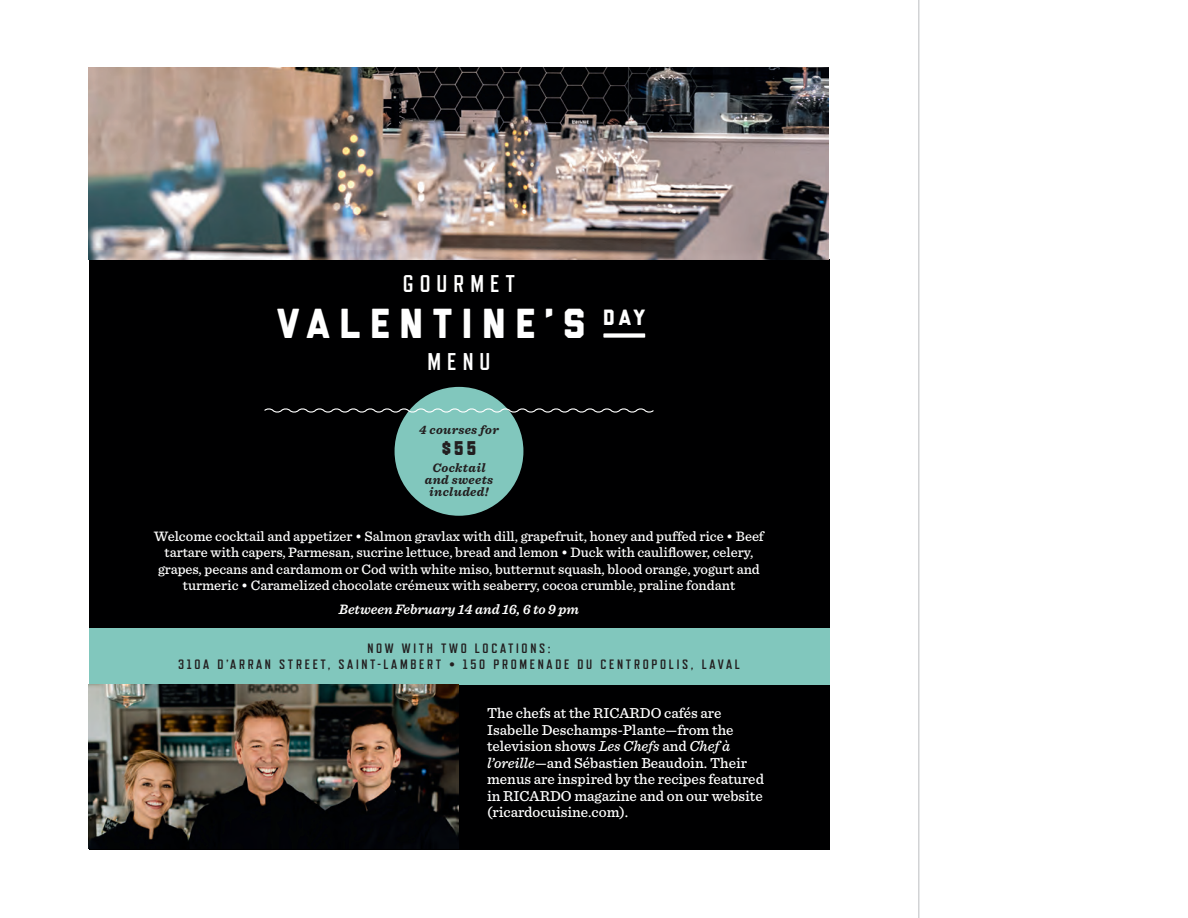
<style>
.page{position:relative;width:1188px;height:918px;background:#fff}
.page>*{position:absolute;margin:0;border:0;box-sizing:border-box;transform-origin:0 0}
.t1{font:800 42px "Liberator";letter-spacing:.23em;color:#fff}
.t2{font:700 24.15px "Refrigerator Deluxe";letter-spacing:.25em;color:#fff}
.t3{font:800 22.05px "Liberator";color:#fff}
.t4{font:800 19.8px "Refrigerator Deluxe";color:#231f20}
.t5{font:500 15px/16.5px "Sentinel";color:#fff}
.t6{font:500 14.25px/16.5px "Sentinel";color:#fff;text-align:center}
.t7{font:italic 600 14.25px "Sentinel";color:#fff}
.t8{font:700 13.5px "Refrigerator Deluxe";letter-spacing:.2em;color:#231f20}
.t9{font:italic 700 12.75px/12px "Sentinel";letter-spacing:.03em;color:#231f20;text-align:center}
.s1{font-style:italic}
</style>
<div class="page">
<hr style="left:919px;top:0;width:1px;height:918px;background:#bcbdc0">
<div style="left:89px;top:259px;width:740px;height:370px;background:#000001"></div>
<div style="left:395px;top:387px;width:128px;height:129px;background:#81c7bd;border-radius:50%"></div>
<svg style="left:264px;top:407px;width:390px;height:7px"></svg>
<div style="left:89px;top:629px;width:740px;height:56px;background:#81c7bd"></div>
<div style="left:89px;top:685px;width:740px;height:164px;background:#000001"></div>
<img style="left:89px;top:685px;width:370px;height:163px">
<svg style="left:603px;top:333px;width:42px;height:5px"></svg>
<img style="left:89px;top:68px;width:740px;height:191px">
<p class="t2" style="left:403px;top:270px;width:114px">GOURMET</p>
<p class="t1" style="left:277px;top:308px;width:310px">VALENTINE’S</p>
<p class="t2" style="left:428px;top:348px;width:64px">MENU</p>
<p class="t3" style="left:603px;top:309px;width:43px">DAY</p>
<p class="t9" style="left:419px;top:424px;width:81px">4 courses for</p>
<p class="t4" style="left:442px;top:437px;width:36px">$55</p>
<p class="t9" style="left:425px;top:462px;width:70px">Cocktail and sweets included!</p>
<p class="t6" style="left:154px;top:528px;width:611px">Welcome cocktail and appetizer • Salmon gravlax with dill, grapefruit, honey and puffed rice • Beef tartare with capers, Parmesan, sucrine lettuce, bread and lemon • Duck with cauliflower, celery, grapes, pecans and cardamom or Cod with white miso, butternut squash, blood orange, yogurt and turmeric • Caramelized chocolate crémeux with seaberry, cocoa crumble, praline fondant</p>
<p class="t7" style="left:339px;top:600px;width:242px">Between February 14 and 16, 6 to 9 pm</p>
<p class="t8" style="left:367px;top:640px;width:185px">NOW WITH TWO LOCATIONS:</p>
<p class="t8" style="left:178px;top:657px;width:563px">310A D’ARRAN STREET, SAINT-LAMBERT • 150 PROMENADE DU CENTROPOLIS, LAVAL</p>
<p class="t5" style="left:487px;top:705px;width:278px">The chefs at the RICARDO cafés are Isabelle Deschamps-Plante—from the television shows <span class="s1">Les Chefs</span> and <span class="s1">Chef à l’oreille</span>—and Sébastien Beaudoin. Their menus are inspired by the recipes featured in RICARDO magazine and on our website (ricardocuisine.com).</p>
</div>
